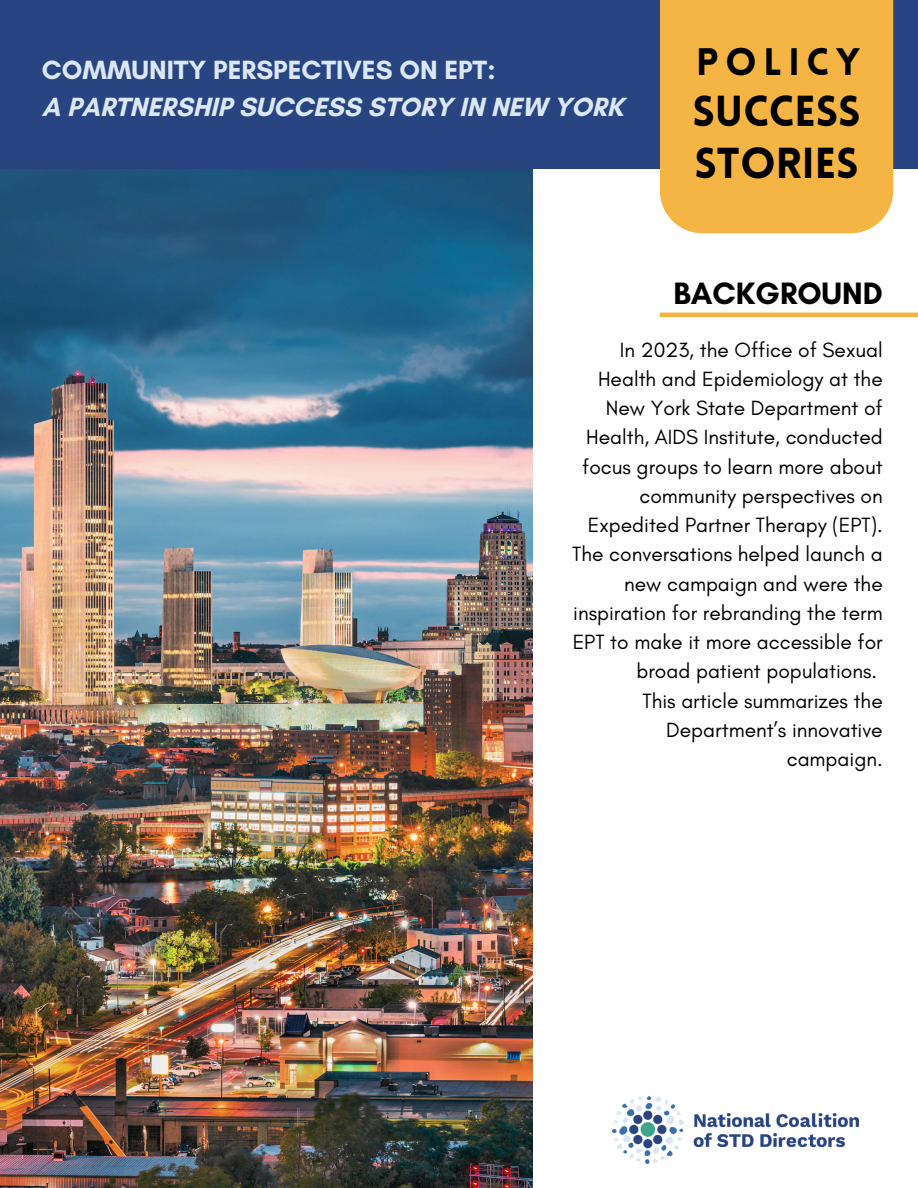
<style>
.page{position:relative;width:918px;height:1188px;background:#fff}
.page>*{position:absolute;margin:0;border:0;box-sizing:border-box;transform-origin:0 0}
.t1{font:900 42.3px "Lovelo";color:#000}
.t2{font:900 37.5px "Lovelo";letter-spacing:.175em;color:#000}
.t3{font:700 31.5px "Glacial Indifference";color:#000}
.t4{font:700 26.85px/37.2px "Glacial Indifference";color:#dbe8f3}
.t5{font:21px/29.2px "Glacial Indifference";color:#000;text-align:right}
</style>
<div class="page">
<img style="left:0;top:168px;width:532px;height:1019px">
<div style="left:0;top:0;width:918px;height:168px;background:#294581"></div>
<div style="left:660px;top:0;width:233px;height:233px;background:#f5b544"></div>
<img style="left:612px;top:1096px;width:247px;height:68px">
<hr style="left:660px;top:313px;width:258px;height:4px;background:#f5b544">
<p class="t4" style="left:42px;top:51px;width:583px">COMMUNITY PERSPECTIVES ON EPT:<br>A PARTNERSHIP SUCCESS STORY IN NEW YORK</p>
<p class="t2" style="left:696px;top:46px;width:165px">POLICY</p>
<p class="t1" style="left:693px;top:94px;width:170px">SUCCESS</p>
<p class="t1" style="left:694px;top:146px;width:166px">STORIES</p>
<h3 class="t3" style="left:673px;top:275px;width:211px">BACKGROUND</h3>
<h2 class="t5" style="left:572px;top:335px;width:312px">In 2023, the Office of Sexual<br>Health and Epidemiology at the<br>New York State Department of<br>Health, AIDS Institute, conducted focus groups to learn more about community perspectives on<br>Expedited Partner Therapy (EPT).<br>The conversations helped launch a new campaign and were the inspiration for rebranding the term<br>EPT to make it more accessible for broad patient populations.</h2>
<h1 class="t5" style="left:643px;top:686px;width:242px">This article summarizes the<br>Department’s innovative campaign.</h1>
</div>
